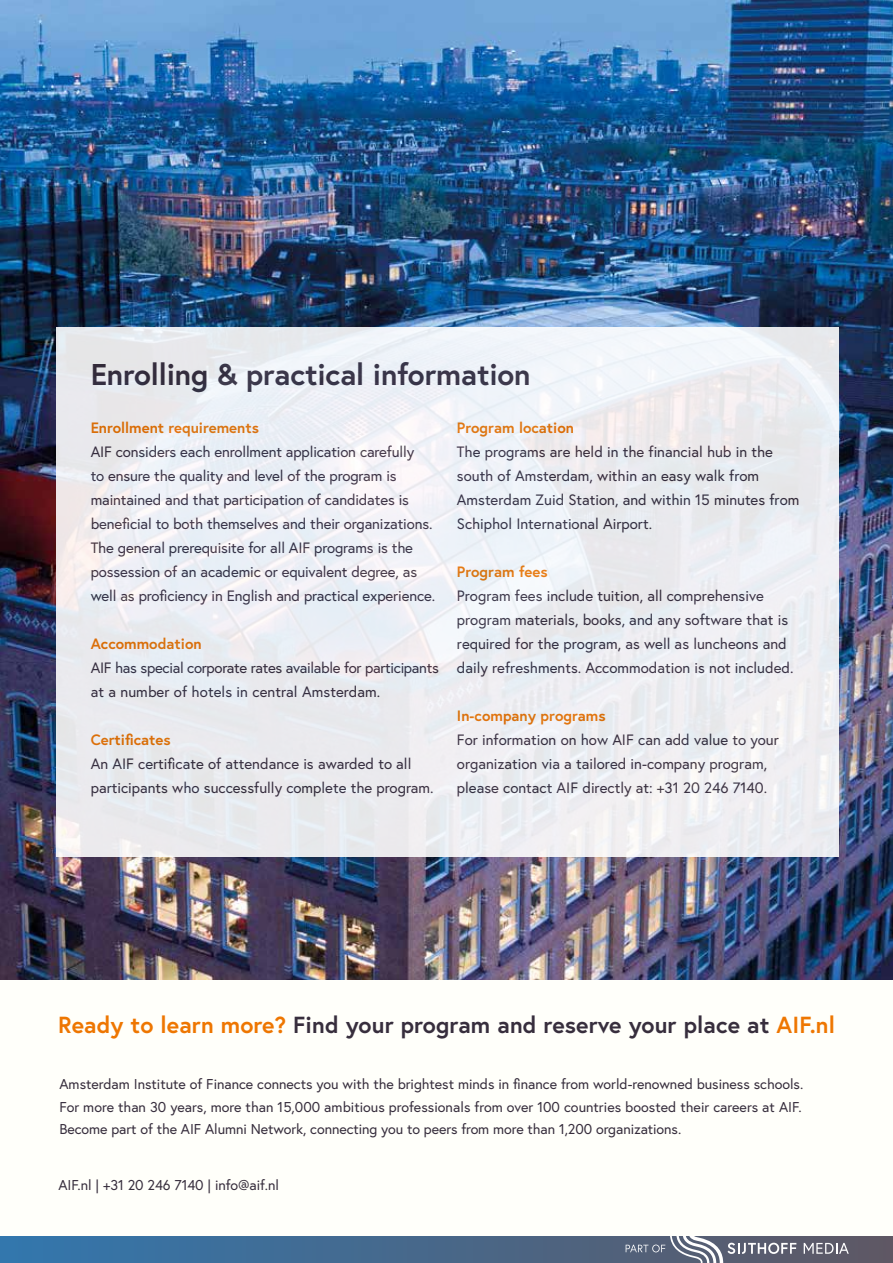
<style>
.page{position:relative;width:893px;height:1263px;background:#fff}
.page>*{position:absolute;margin:0;border:0;box-sizing:border-box;transform-origin:0 0}
.t1{font:700 30px "Europa";letter-spacing:-.005em;color:#372e3d}
.t2{font:700 23.25px "Europa";letter-spacing:.005em;color:#372e3d}
.t3{font:15px/24px "Europa";color:#372e3d}
.t4{font:700 15px "Europa";color:#ee7601}
.t5{font:15px/24px "Europa";letter-spacing:-.02em;color:#372e3d}
.t6{font:14.25px/22.5px "Europa";letter-spacing:-.005em;color:#372e3d;text-align:justify}
.s1{color:#ee7601}
</style>
<div class="page">
<svg style="left:0;top:1236px;width:893px;height:27px"></svg>
<svg style="left:804px;top:1243px;width:45px;height:11px"></svg>
<svg style="left:626px;top:1236px;width:170px;height:27px"></svg>
<div style="left:0;top:893px;width:893px;height:342px;background:#fffffa"></div>
<img style="left:1px;top:0;width:892px;height:979px">
<div style="left:57px;top:327px;width:782px;height:530px;background:#ebeef2"></div>
<h1 class="t1" style="left:91px;top:354px;width:441px">Enrolling &amp; practical information</h1>
<p class="t4" style="left:91px;top:417px;width:170px">Enrollment requirements</p>
<p class="t3" style="left:91px;top:439px;width:346px">AIF considers each enrollment application carefully<br>to ensure the quality and level of the program is maintained and that participation of candidates is beneficial to both themselves and their organizations.<br>The general prerequisite for all AIF programs is the possession of an academic or equivalent degree, as well as proficiency in English and practical experience.</p>
<p class="t4" style="left:91px;top:633px;width:112px">Accommodation</p>
<p class="t5" style="left:91px;top:655px;width:350px">AIF has special corporate rates available for participants at a number of hotels in central Amsterdam.</p>
<p class="t4" style="left:91px;top:729px;width:82px">Certificates</p>
<p class="t3" style="left:91px;top:751px;width:344px">An AIF certificate of attendance is awarded to all participants who successfully complete the program.</p>
<p class="t4" style="left:457px;top:417px;width:119px">Program location</p>
<p class="t3" style="left:457px;top:439px;width:344px">The programs are held in the financial hub in the south of Amsterdam, within an easy walk from Amsterdam Zuid Station, and within 15 minutes from Schiphol International Airport.</p>
<p class="t4" style="left:457px;top:561px;width:92px">Program fees</p>
<p class="t3" style="left:457px;top:583px;width:338px">Program fees include tuition, all comprehensive program materials, books, and any software that is required for the program, as well as luncheons and daily refreshments. Accommodation is not included.</p>
<p class="t4" style="left:457px;top:705px;width:150px">In-company programs</p>
<p class="t3" style="left:457px;top:727px;width:323px">For information on how AIF can add value to your organization via a tailored in-company program, please contact AIF directly at: +31 20 246 7140.</p>
<h2 class="t2" style="left:58px;top:1009px;width:778px"><span class="s1">Ready to learn more?</span> Find your program and reserve your place at <span class="s1">AIF.nl</span></h2>
<p class="t6" style="left:60px;top:1073px;width:745px">Amsterdam Institute of Finance connects you with the brightest minds in finance from world-renowned business schools.<br>For more than 30 years, more than 15,000 ambitious professionals from over 100 countries boosted their careers at AIF.<br>Become part of the AIF Alumni Network, connecting you to peers from more than 1,200 organizations.</p>
<p class="t6" style="left:58px;top:1174px;width:222px">AIF.nl | +31 20 246 7140 | info@aif.nl</p>
</div>
